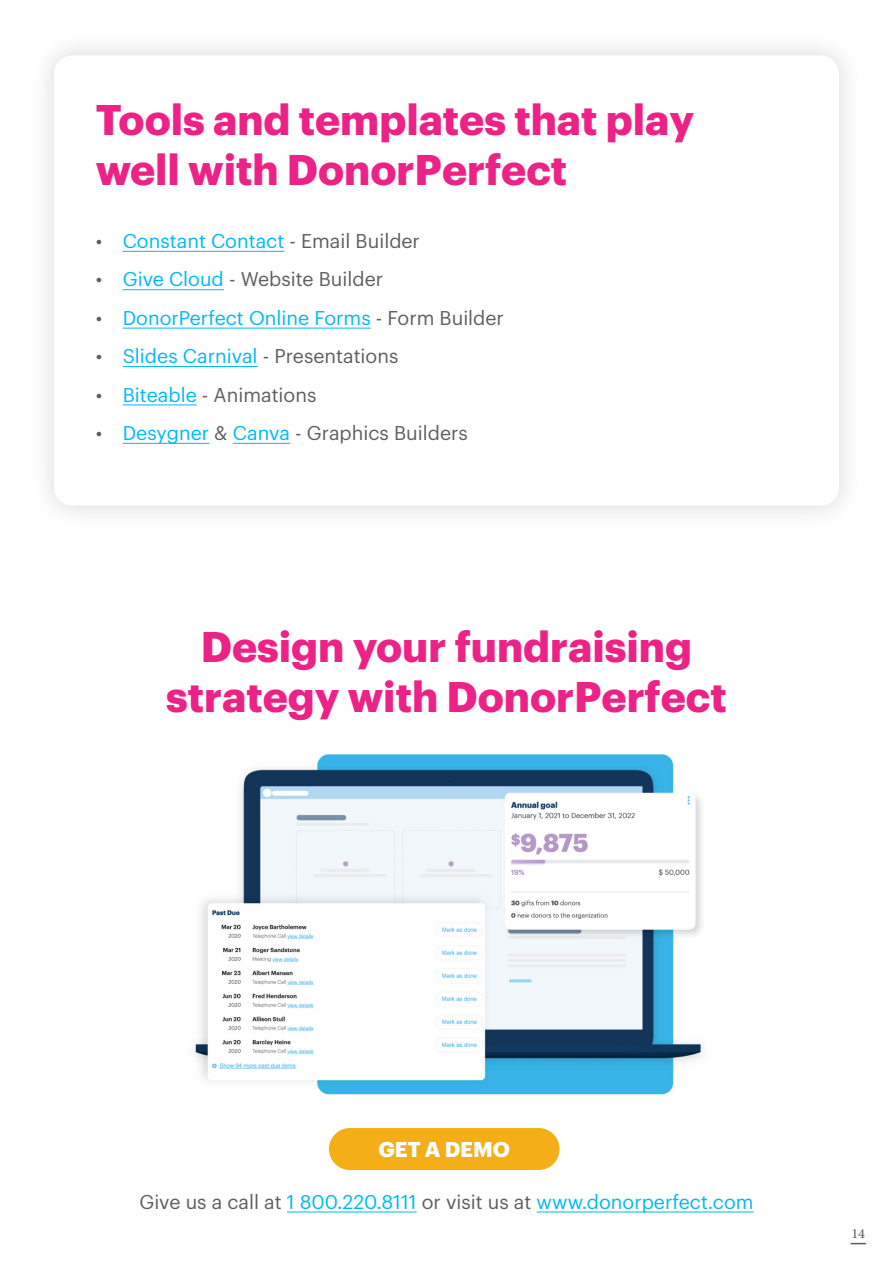
<style>
.page{position:relative;width:893px;height:1263px;background:#fff}
.page>*{position:absolute;margin:0;border:0;box-sizing:border-box;transform-origin:0 0}
.t1{font:700 42px/50.4px "Graphik";color:#ec2286}
.t2{font:700 21px "Graphik";color:#fff}
.t3{font:19.5px "Graphik";color:#00b8fa}
.t4{font:19.5px "Graphik";color:#5f5f5f}
.t5{font:19.5px "Adobe Arabic";color:#5f5f5f}
.s1{color:#5f5f5f}
.s2{color:#00b8fa}
</style>
<div class="page">
<div style="left:29px;top:30px;width:835px;height:500px;background:#000;opacity:.15"></div>
<div style="left:54px;top:55px;width:785px;height:451px;background:#fff;border-radius:18px"></div>
<hr style="left:123px;top:251px;width:161px;height:1px;background:#00b8fa">
<hr style="left:123px;top:289px;width:101px;height:1px;background:#00b8fa">
<hr style="left:123px;top:328px;width:248px;height:1px;background:#00b8fa">
<hr style="left:123px;top:366px;width:135px;height:1px;background:#00b8fa">
<hr style="left:123px;top:404px;width:74px;height:1px;background:#00b8fa">
<hr style="left:123px;top:443px;width:86px;height:1px;background:#00b8fa">
<hr style="left:233px;top:443px;width:57px;height:1px;background:#00b8fa">
<svg style="left:851px;top:1243px;width:15px;height:1px"></svg>
<div style="left:329px;top:1128px;width:230px;height:42px;background:#f4ae18;border-radius:21px"></div>
<img style="left:193px;top:754px;width:509px;height:341px">
<hr style="left:287px;top:1211px;width:130px;height:1px;background:#00b8fa">
<hr style="left:537px;top:1211px;width:217px;height:1px;background:#00b8fa">
<h1 class="t1" style="left:96px;top:91px;width:600px">Tools and templates that play well with DonorPerfect</h1>
<p class="t3" style="left:96px;top:226px;width:326px"><span class="s1">•</span> Constant Contact <span class="s1">- Email Builder</span></p>
<p class="t4" style="left:96px;top:265px;width:289px">• <span class="s2">Give Cloud</span> - Website Builder</p>
<p class="t3" style="left:96px;top:303px;width:410px"><span class="s1">•</span> DonorPerfect Online Forms <span class="s1">- Form Builder</span></p>
<p class="t4" style="left:96px;top:341px;width:304px">• <span class="s2">Slides Carnival</span> - Presentations</p>
<p class="t4" style="left:96px;top:380px;width:222px">• <span class="s2">Biteable</span> - Animations</p>
<p class="t4" style="left:96px;top:418px;width:373px">• <span class="s2">Desygner</span> &amp; <span class="s2">Canva</span> - Graphics Builders</p>
<h1 class="t1" style="left:166px;top:618px;width:562px;text-align:center">Design your fundraising strategy with DonorPerfect</h1>
<p class="t2" style="left:378px;top:1133px;width:133px">GET A DEMO</p>
<p class="t3" style="left:139px;top:1187px;width:616px"><span class="s1">Give us a call at</span> 1 800.220.8111 <span class="s1">or visit us at</span> www.donorperfect.com</p>
<p class="t5" style="left:851px;top:1220px;width:15px">14</p>
</div>
